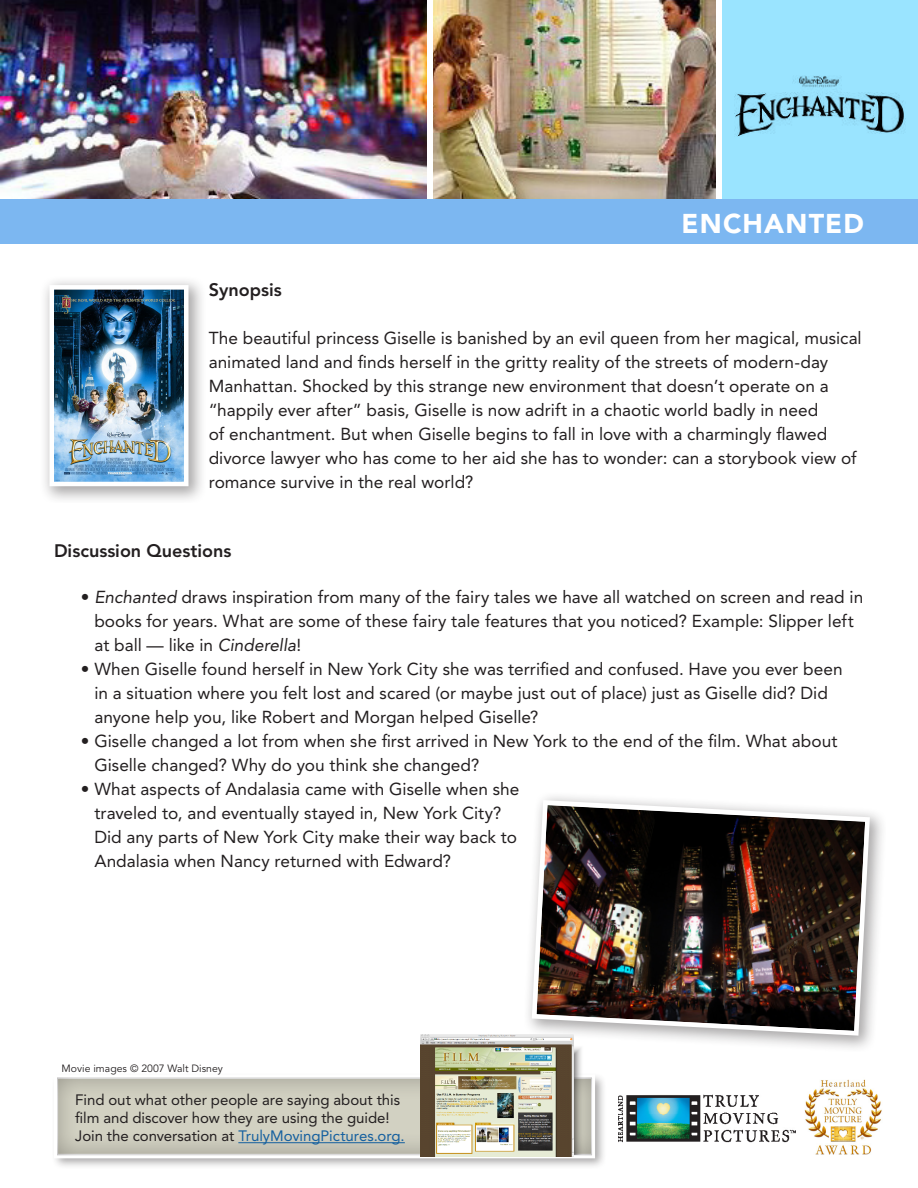
<style>
.page{position:relative;width:918px;height:1188px;background:#fff}
.page>*{position:absolute;margin:0;border:0;box-sizing:border-box;transform-origin:0 0}
.t1{font:900 27px "Avenir LT Std";letter-spacing:.045em;color:#fff}
.Bold_Copy{font:800 18px "Avenir LT Std";color:#231f20}
.Basic_Copy{font:17.25px/24px "Avenir LT Std";color:#231f20}
.Basic_Copy-2{font:15px/18px "Avenir LT Std";letter-spacing:-.005em;color:#231f20}
.t2{font:10.5px "Avenir LT Std";color:#231f20}
.s1{font-style:italic}
.s2{color:#15609f}
</style>
<div class="page">
<img style="left:1px;top:0;width:425px;height:200px">
<img style="left:433px;top:0;width:283px;height:200px">
<div style="left:723px;top:0;width:195px;height:234px;background:#9ae4ff"></div>
<img style="left:735px;top:76px;width:171px;height:60px">
<div style="left:1px;top:200px;width:917px;height:44px;background:#7cb7f1"></div>
<div style="left:38px;top:274px;width:167px;height:229px;background:#231f20;opacity:.4"></div>
<img style="left:47px;top:283px;width:144px;height:206px">
<div style="left:520px;top:789px;width:366px;height:263px;background:#231f20;opacity:.4"></div>
<img style="left:529px;top:798px;width:343px;height:240px">
<img style="left:619px;top:1094px;width:176px;height:48px">
<img style="left:804px;top:1079px;width:78px;height:76px">
<div style="left:52px;top:1072px;width:555px;height:98px;background:#231f20;opacity:.4"></div>
<svg style="left:52px;top:1073px;width:545px;height:87px;background:#cfcec3"></svg>
<svg style="left:574px;top:1045px;width:10px;height:110px"></svg>
<img style="left:421px;top:1035px;width:153px;height:121px">
<p class="t1" style="left:682px;top:207px;width:184px">ENCHANTED</p>
<p class="Bold_Copy" style="left:209px;top:279px;width:74px">Synopsis</p>
<p class="Basic_Copy" style="left:209px;top:326px;width:654px">The beautiful princess Giselle is banished by an evil queen from her magical, musical animated land and finds herself in the gritty reality of the streets of modern-day Manhattan. Shocked by this strange new environment that doesn’t operate on a “happily ever after” basis, Giselle is now adrift in a chaotic world badly in need<br>of enchantment. But when Giselle begins to fall in love with a charmingly flawed divorce lawyer who has come to her aid she has to wonder: can a storybook view of romance survive in the real world?</p>
<p class="Bold_Copy" style="left:54px;top:540px;width:179px">Discussion Questions</p>
<p class="Basic_Copy" style="left:94px;top:585px;width:770px;text-indent:-13px">• <span class="s1">Enchanted</span> draws inspiration from many of the fairy tales we have all watched on screen and read in books for years. What are some of these fairy tale features that you noticed? Example: Slipper left at ball — like in <span class="s1">Cinderella</span>!</p>
<p class="Basic_Copy" style="left:94px;top:657px;width:750px;text-indent:-13px">• When Giselle found herself in New York City she was terrified and confused. Have you ever been in a situation where you felt lost and scared (or maybe just out of place) just as Giselle did? Did anyone help you, like Robert and Morgan helped Giselle?</p>
<p class="Basic_Copy" style="left:94px;top:729px;width:745px;text-indent:-13px">• Giselle changed a lot from when she first arrived in New York to the end of the film. What about<br>Giselle changed? Why do you think she changed?</p>
<p class="Basic_Copy" style="left:94px;top:777px;width:427px;text-indent:-13px">• What aspects of Andalasia came with Giselle when she traveled to, and eventually stayed in, New York City?<br>Did any parts of New York City make their way back to Andalasia when Nancy returned with Edward?</p>
<p class="t2" style="left:62px;top:1062px;width:163px">Movie images © 2007 Walt Disney</p>
<p class="Basic_Copy-2" style="left:75px;top:1091px;width:331px">Find out what other people are saying about this film and discover how they are using the guide!<br>Join the conversation at <span class="s2">TrulyMovingPictures.org.</span></p>
</div>
